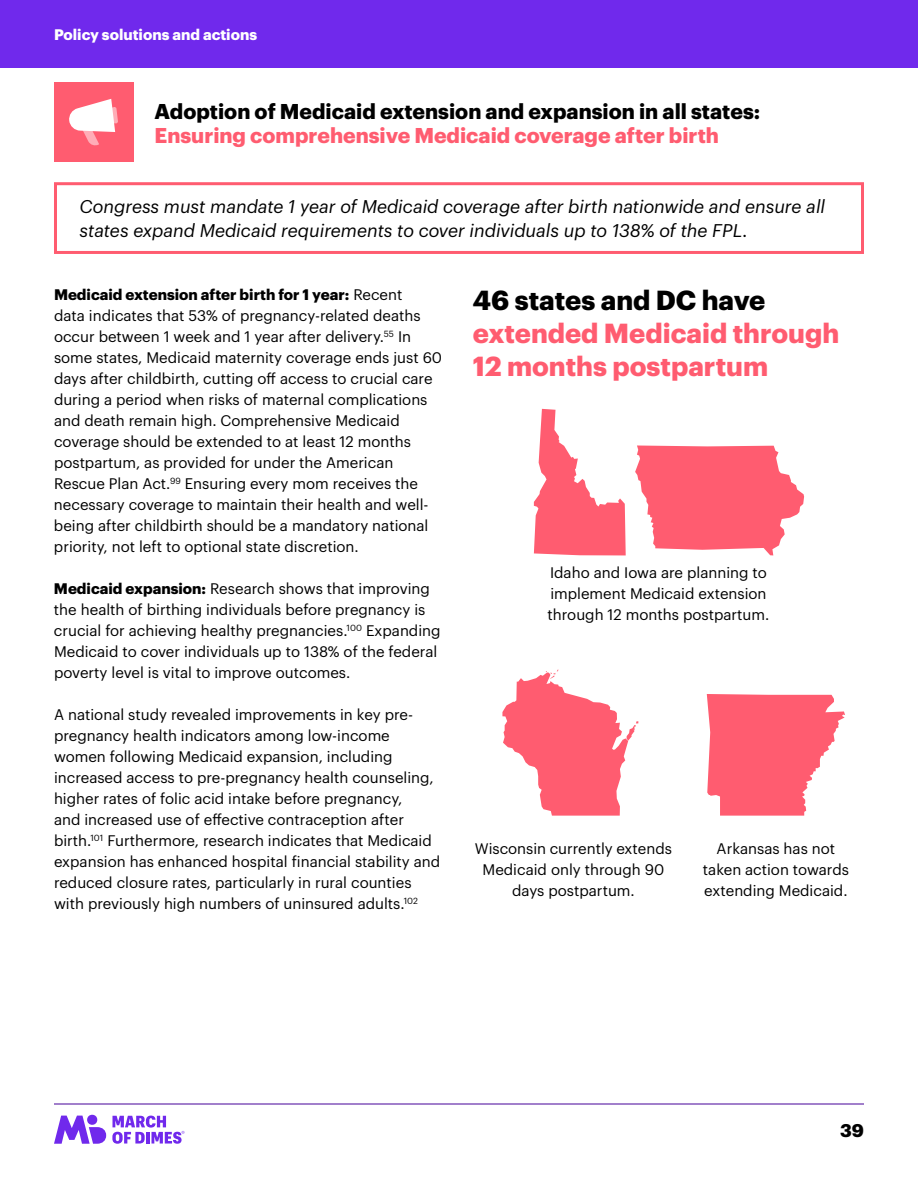
<style>
.page{position:relative;width:918px;height:1188px;background:#fff}
.page>*{position:absolute;margin:0;border:0;box-sizing:border-box;transform-origin:0 0}
.t1{font:700 27px/33px "Graphik";color:#ff5c70}
.t2{font:700 27px "Graphik";color:#000}
.t3{font:700 21px "Graphik";color:#000}
.t4{font:700 21px "Graphik";color:#ff5c70}
.t5{font:italic 18px/24px "Graphik";color:#000}
.t6{font:700 18px "Graphik";color:#000}
.t7{font:15px/21px "Graphik";color:#000}
.t8{font:700 15px "Graphik";color:#fff}
.s1{font-weight:700}
</style>
<div class="page">
<hr style="left:54px;top:1104px;width:810px;height:1px;background:#409">
<svg style="left:54px;top:1116px;width:52px;height:28px"></svg>
<div style="left:87px;top:1115px;width:10px;height:10px;background:#7029ec;border-radius:50%"></div>
<svg style="left:112px;top:1116px;width:72px;height:28px"></svg>
<svg style="left:534px;top:409px;width:92px;height:146px"></svg>
<svg style="left:635px;top:445px;width:169px;height:110px"></svg>
<svg style="left:502px;top:669px;width:136px;height:147px"></svg>
<div style="left:54px;top:83px;width:79px;height:79px;background:#ff5c70"></div>
<svg style="left:69px;top:99px;width:49px;height:47px"></svg>
<div style="left:54px;top:182px;width:810px;height:72px;border:3px solid #ff5c70"></div>
<div style="left:0;top:0;width:918px;height:68px;background:#7029ec"></div>
<svg style="left:707px;top:694px;width:138px;height:122px"></svg>
<p class="t8" style="left:54px;top:23px;width:205px">Policy solutions and actions</p>
<h2 class="t3" style="left:154px;top:95px;width:607px">Adoption of Medicaid extension and expansion in all states:</h2>
<h2 class="t4" style="left:154px;top:119px;width:566px">Ensuring comprehensive Medicaid coverage after birth</h2>
<p class="t5" style="left:80px;top:193px;width:747px">Congress must mandate 1 year of Medicaid coverage after birth nationwide and ensure all states expand Medicaid requirements to cover individuals up to 138% of the FPL.</p>
<p class="t7" style="left:54px;top:283px;width:390px"><span class="s1">Medicaid extension after birth for 1 year:</span> Recent<br>data indicates that 53% of pregnancy-related deaths occur between 1 week and 1 year after delivery.<sup>55</sup> In some states, Medicaid maternity coverage ends just 60 days after childbirth, cutting off access to crucial care during a period when risks of maternal complications and death remain high. Comprehensive Medicaid coverage should be extended to at least 12 months postpartum, as provided for under the American Rescue Plan Act.<sup>99</sup> Ensuring every mom receives the necessary coverage to maintain their health and well&shy;being after childbirth should be a mandatory national priority, not left to optional state discretion.</p>
<p class="t7" style="left:54px;top:577px;width:388px"><span class="s1">Medicaid expansion:</span> Research shows that improving the health of birthing individuals before pregnancy is crucial for achieving healthy pregnancies.<sup>100</sup> Expanding Medicaid to cover individuals up to 138% of the federal poverty level is vital to improve outcomes.</p>
<p class="t7" style="left:54px;top:703px;width:388px">A national study revealed improvements in key pre&shy;pregnancy health indicators among low-income women following Medicaid expansion, including increased access to pre-pregnancy health counseling, higher rates of folic acid intake before pregnancy,<br>and increased use of effective contraception after birth.<sup>101</sup> Furthermore, research indicates that Medicaid expansion has enhanced hospital financial stability and reduced closure rates, particularly in rural counties with previously high numbers of uninsured adults.<sup>102</sup></p>
<h1 class="t2" style="left:473px;top:279px;width:294px">46 states and DC have</h1>
<h1 class="t1" style="left:473px;top:314px;width:368px">extended Medicaid through<br>12 months postpartum</h1>
<p class="t7" style="left:548px;top:561px;width:223px">Idaho and Iowa are planning to implement Medicaid extension through 12 months postpartum.</p>
<p class="t7" style="left:475px;top:836px;width:199px;text-align:center">Wisconsin currently extends<br>Medicaid only through 90 days postpartum.</p>
<p class="t7" style="left:703px;top:836px;width:148px;text-align:center">Arkansas has not taken action towards extending Medicaid.</p>
<p class="t6" style="left:840px;top:1116px;width:25px">39</p>
</div>
